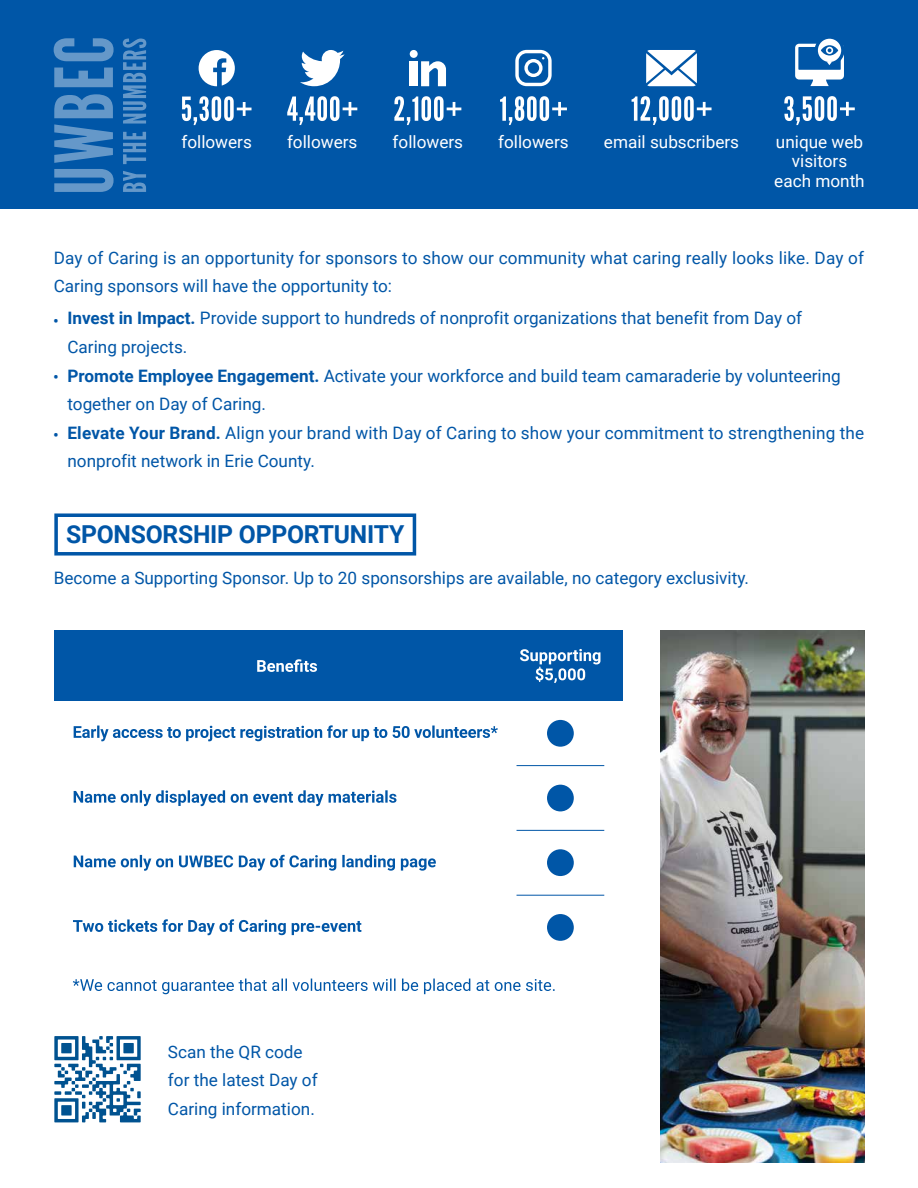
<style>
.page{position:relative;width:918px;height:1188px;background:#fff}
.page>*{position:absolute;margin:0;border:0;box-sizing:border-box;transform-origin:0 0}
.t1{font:700 24.75px "Roboto";letter-spacing:-.01em;color:#0056a7}
.t2{font:17.1px/28.7px "Roboto";color:#0056a7}
.t3{font:17.1px/19.5px "Roboto";color:#fff;text-align:center}
.s1{font-weight:700}
</style>
<div class="page">
<div style="left:0;top:0;width:918px;height:208px;background:#0056a7"></div>
<svg style="left:54px;top:169px;width:60px;height:23px"></svg>
<svg style="left:54px;top:124px;width:59px;height:39px"></svg>
<svg style="left:54px;top:94px;width:59px;height:24px"></svg>
<svg style="left:54px;top:68px;width:59px;height:19px"></svg>
<svg style="left:54px;top:38px;width:60px;height:23px"></svg>
<svg style="left:123px;top:171px;width:23px;height:21px"></svg>
<svg style="left:123px;top:132px;width:23px;height:32px"></svg>
<svg style="left:123px;top:39px;width:23px;height:85px"></svg>
<svg style="left:54px;top:513px;width:362px;height:43px"></svg>
<div style="left:54px;top:630px;width:568px;height:71px;background:#0056a7"></div>
<svg style="left:257px;top:659px;width:60px;height:13px"></svg>
<svg style="left:520px;top:649px;width:81px;height:34px"></svg>
<div style="left:547px;top:720px;width:27px;height:27px;background:#0056a7;border-radius:50%"></div>
<svg style="left:74px;top:725px;width:424px;height:16px"></svg>
<hr style="left:517px;top:765px;width:87px;height:1px;background:#0056a7">
<div style="left:547px;top:785px;width:27px;height:26px;background:#0056a7;border-radius:50%"></div>
<svg style="left:74px;top:790px;width:322px;height:16px"></svg>
<hr style="left:517px;top:830px;width:87px;height:1px;background:#0056a7">
<div style="left:547px;top:849px;width:27px;height:27px;background:#0056a7;border-radius:50%"></div>
<svg style="left:74px;top:855px;width:362px;height:16px"></svg>
<hr style="left:517px;top:895px;width:87px;height:1px;background:#0056a7">
<div style="left:547px;top:914px;width:27px;height:27px;background:#0056a7;border-radius:50%"></div>
<svg style="left:73px;top:919px;width:288px;height:16px"></svg>
<svg style="left:73px;top:979px;width:482px;height:15px"></svg>
<img style="left:661px;top:630px;width:203px;height:532px">
<svg style="left:515px;top:50px;width:37px;height:36px"></svg>
<svg style="left:500px;top:96px;width:67px;height:29px"></svg>
<svg style="left:300px;top:50px;width:45px;height:36px"></svg>
<svg style="left:287px;top:96px;width:70px;height:29px"></svg>
<svg style="left:646px;top:50px;width:51px;height:36px;background:#d6e4f1"></svg>
<svg style="left:632px;top:96px;width:80px;height:29px"></svg>
<svg style="left:182px;top:96px;width:70px;height:29px"></svg>
<svg style="left:199px;top:50px;width:36px;height:36px"></svg>
<svg style="left:394px;top:96px;width:67px;height:29px"></svg>
<div style="left:410px;top:61px;width:8px;height:25px;background:#fff"></div>
<svg style="left:421px;top:61px;width:25px;height:25px"></svg>
<div style="left:410px;top:50px;width:8px;height:8px;background:#fff;border-radius:50%"></div>
<svg style="left:795px;top:38px;width:49px;height:48px"></svg>
<svg style="left:784px;top:96px;width:71px;height:29px"></svg>
<svg style="left:54px;top:1036px;width:87px;height:86px"></svg>
<p class="t3" style="left:181px;top:132px;width:72px">followers</p>
<p class="t3" style="left:287px;top:131px;width:72px">followers</p>
<p class="t3" style="left:393px;top:131px;width:72px">followers</p>
<p class="t3" style="left:498px;top:132px;width:72px">followers</p>
<p class="t3" style="left:604px;top:131px;width:137px">email subscribers</p>
<p class="t3" style="left:774px;top:132px;width:92px">unique web visitors each month</p>
<p class="t2" style="left:54px;top:243px;width:812px">Day of Caring is an opportunity for sponsors to show our community what caring really looks like. Day of<br>Caring sponsors will have the opportunity to:</p>
<p class="t2" style="left:67px;top:303px;width:798px"><span class="s1">Invest in Impact.</span> Provide support to hundreds of nonprofit organizations that benefit from Day of<br>Caring projects.<br><span class="s1">Promote Employee Engagement.</span> Activate your workforce and build team camaraderie by volunteering together on Day of Caring.<br><span class="s1">Elevate Your Brand.</span> Align your brand with Day of Caring to show your commitment to strengthening the nonprofit network in Erie County.</p>
<p class="t2" style="left:53px;top:305px;width:7px">•</p>
<p class="t2" style="left:53px;top:362px;width:7px">•</p>
<p class="t2" style="left:53px;top:419px;width:7px">•</p>
<h1 class="t1" style="left:66px;top:517px;width:340px">SPONSORSHIP OPPORTUNITY</h1>
<p class="t2" style="left:54px;top:563px;width:697px">Become a Supporting Sponsor. Up to 20 sponsorships are available, no category exclusivity.</p>
<p class="t2" style="left:168px;top:1037px;width:151px">Scan the QR code for the latest Day of<br>Caring information.</p>
</div>
